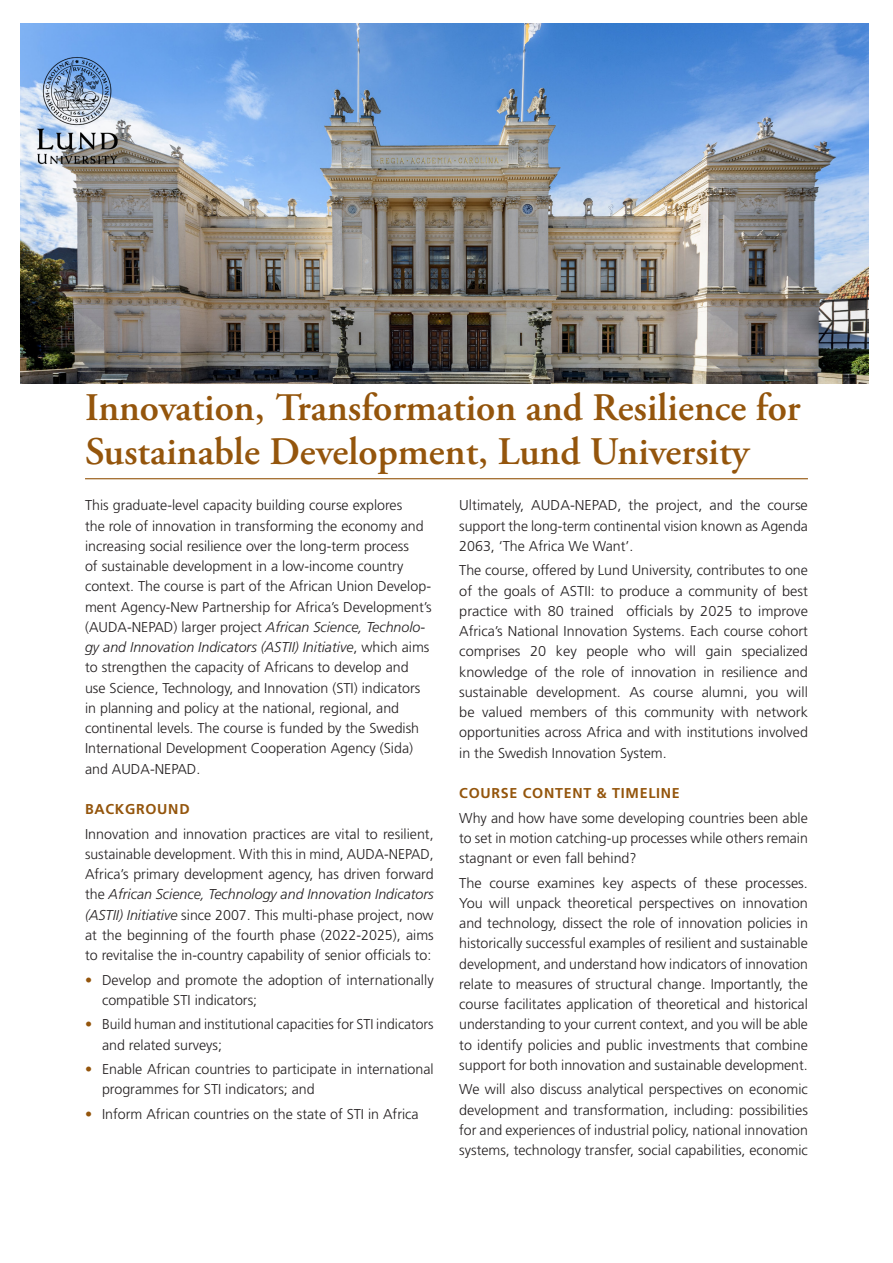
<style>
.page{position:relative;width:893px;height:1263px;background:#fff}
.page>*{position:absolute;margin:0;border:0;box-sizing:border-box;transform-origin:0 0}
.H1_Brons_huvudrubrik{font:600 39px/43.5px "Adobe Garamond Pro";color:#94550c}
.Svart_Brödtext_utan{font:300 14.25px/20.2px "Frutiger LT Std";color:#231f20;text-align:justify}
.H2_Brons_Underrubrik{font:700 14.25px "Frutiger LT Std";letter-spacing:.05em;color:#94550c}
.s1{font-style:italic}
.s2{color:#94550c}
</style>
<div class="page">
<img style="left:20px;top:23px;width:849px;height:360px">
<hr style="left:85px;top:478px;width:723px;height:1px;background:#94550c">
<img style="left:30px;top:51px;width:95px;height:119px">
<h1 class="H1_Brons_huvudrubrik" style="left:85px;top:387px;width:717px">Innovation, Transformation and Resilience for<br>Sustainable Development, Lund University</h1>
<p class="Svart_Brödtext_utan" style="left:85px;top:495px;width:348px;text-align:left">This graduate-level capacity building course explores<br>the role of innovation in transforming the economy and increasing social resilience over the long-term process<br>of sustainable development in a low-income country context. The course is part of the African Union Develop&shy;ment Agency-New Partnership for Africa’s Development’s (AUDA-NEPAD) larger project <span class="s1">African Science, Technolo&shy;gy and Innovation Indicators (ASTII) Initiative</span>, which aims to strengthen the capacity of Africans to develop and use Science, Technology, and Innovation (STI) indicators in planning and policy at the national, regional, and continental levels. The course is funded by the Swedish International Development Cooperation Agency (Sida) and AUDA-NEPAD.</p>
<h2 class="H2_Brons_Underrubrik" style="left:85px;top:801px;width:106px">BACKGROUND</h2>
<p class="Svart_Brödtext_utan" style="left:85px;top:824px;width:350px">Innovation and innovation practices are vital to resilient, sustainable development. With this in mind, AUDA-NEPAD, Africa’s primary development agency, has driven forward the <span class="s1">African Science, Technology and Innovation Indicators (ASTII) Initiative</span> since 2007. This multi-phase project, now at the beginning of the fourth phase (2022-2025), aims to revitalise the in-country capability of senior officials to:</p>
<p class="Svart_Brödtext_utan" style="left:102px;top:970px;width:333px;text-indent:-17px"><span class="s2">•</span> Develop and promote the adoption of internationally compatible STI indicators;</p>
<p class="Svart_Brödtext_utan" style="left:102px;top:1014px;width:333px;text-indent:-17px"><span class="s2">•</span> Build human and institutional capacities for STI indicators and related surveys;</p>
<p class="Svart_Brödtext_utan" style="left:102px;top:1059px;width:333px;text-indent:-17px"><span class="s2">•</span> Enable African countries to participate in international programmes for STI indicators; and</p>
<p class="Svart_Brödtext_utan" style="left:85px;top:1104px;width:335px"><span class="s2">•</span> Inform African countries on the state of STI in Africa</p>
<p class="Svart_Brödtext_utan" style="left:459px;top:495px;width:350px">Ultimately, AUDA-NEPAD, the project, and the course support the long-term continental vision known as Agenda 2063, ‘The Africa We Want’.</p>
<p class="Svart_Brödtext_utan" style="left:459px;top:560px;width:350px">The course, offered by Lund University, contributes to one of the goals of ASTII: to produce a community of best practice with 80 trained officials by 2025 to improve Africa’s National Innovation Systems. Each course cohort comprises 20 key people who will gain specialized knowledge of the role of innovation in resilience and sustainable development. As course alumni, you will be valued members of this community with network opportunities across Africa and with institutions involved in the Swedish Innovation System.</p>
<h2 class="H2_Brons_Underrubrik" style="left:459px;top:785px;width:222px">COURSE CONTENT &amp; TIMELINE</h2>
<p class="Svart_Brödtext_utan" style="left:459px;top:808px;width:350px">Why and how have some developing countries been able to set in motion catching-up processes while others remain stagnant or even fall behind?</p>
<p class="Svart_Brödtext_utan" style="left:459px;top:873px;width:350px">The course examines key aspects of these processes.<br>You will unpack theoretical perspectives on innovation and technology, dissect the role of innovation policies in historically successful examples of resilient and sustainable development, and understand how indicators of innovation relate to measures of structural change. Importantly, the course facilitates application of theoretical and historical understanding to your current context, and you will be able to identify policies and public investments that combine support for both innovation and sustainable development.</p>
<p class="Svart_Brödtext_utan" style="left:459px;top:1079px;width:350px">We will also discuss analytical perspectives on economic development and transformation, including: possibilities for and experiences of industrial policy, national innovation systems, technology transfer, social capabilities, economic</p>
</div>
